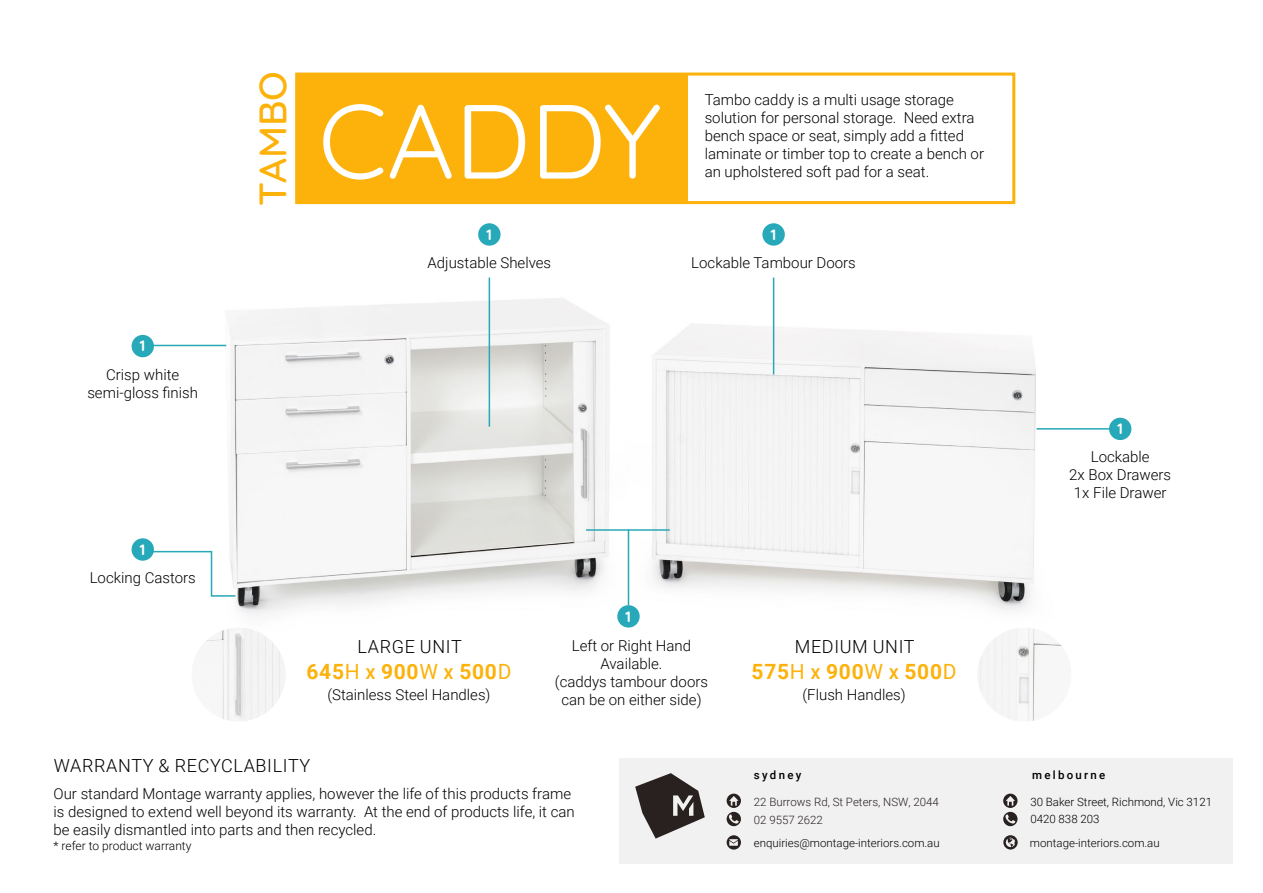
<style>
.page{position:relative;width:1263px;height:893px;background:#fff}
.page>*{position:absolute;margin:0;border:0;box-sizing:border-box;transform-origin:0 0}
.t1{font:105px "Quicksand";color:#fff}
.t2{font:500 39px "Quicksand";color:#fcb20b}
.t3{font:700 21px "Roboto";letter-spacing:.035em;color:#fcb20b}
.t4{font:300 18px "Roboto";letter-spacing:.035em;color:#000}
.t5{font:300 15px/18px "Roboto";color:#000;text-align:center}
.t6{font:700 15px "Quicksand";color:#fff}
.t7{font:300 12px "Roboto";color:#000}
.t8{font:300 11.55px/16.5px "Roboto";color:#000}
.t9{font:300 11.55px/17.9px "Roboto";color:#28211f}
.t10{font:500 11.55px "Roboto";letter-spacing:.2em;color:#000}
.s1{font-weight:400}
.s2{font-size:15px}
</style>
<div class="page">
<div style="left:295px;top:73px;width:720px;height:131px;border:3px solid #fcb20b"></div>
<div style="left:297px;top:74px;width:390px;height:128px;background:#fcb20b"></div>
<img style="left:627px;top:244px;width:409px;height:385px">
<img style="left:186px;top:244px;width:439px;height:387px">
<div style="left:1109px;top:418px;width:22px;height:22px;background:#27a9b9;border-radius:50%"></div>
<hr style="left:1036px;top:428px;width:75px;height:2px;background:#28a8b7">
<div style="left:478px;top:223px;width:23px;height:23px;background:#27a9b9;border-radius:50%"></div>
<hr style="left:489px;top:277px;width:1px;height:150px;background:#28a8b7">
<div style="left:762px;top:223px;width:23px;height:23px;background:#27a9b9;border-radius:50%"></div>
<hr style="left:773px;top:277px;width:1px;height:97px;background:#28a8b7">
<img style="left:192px;top:628px;width:94px;height:94px;border-radius:47px">
<div style="left:977px;top:628px;width:94px;height:94px;background:#f5f5f5;border-radius:47px"></div>
<div style="left:132px;top:538px;width:22px;height:23px;background:#27a9b9;border-radius:50%"></div>
<svg style="left:150px;top:550px;width:87px;height:47px"></svg>
<div style="left:132px;top:335px;width:22px;height:22px;background:#27a9b9;border-radius:50%"></div>
<hr style="left:152px;top:345px;width:74px;height:1px;background:#28a8b7">
<div style="left:617px;top:605px;width:23px;height:23px;background:#27a9b9;border-radius:50%"></div>
<hr style="left:628px;top:530px;width:1px;height:75px;background:#28a8b7">
<hr style="left:586px;top:529px;width:84px;height:2px;background:#28a8b7">
<div style="left:620px;top:759px;width:613px;height:105px;background:#f1f1f2"></div>
<svg style="left:727px;top:835px;width:14px;height:15px"></svg>
<svg style="left:1003px;top:835px;width:15px;height:14px"></svg>
<svg style="left:727px;top:794px;width:14px;height:32px"></svg>
<svg style="left:1003px;top:794px;width:14px;height:32px"></svg>
<svg style="left:635px;top:773px;width:70px;height:66px"></svg>
<p class="t6" style="left:140px;top:334px;width:7px">1</p>
<p class="t5" style="left:87px;top:365px;width:112px">Crisp white semi-gloss finish</p>
<p class="t6" style="left:140px;top:537px;width:7px">1</p>
<p class="t5" style="left:90px;top:568px;width:108px">Locking Castors</p>
<h2 class="t2" style="left:241px;top:206px;width:136px;rotate:-90deg">TAMBO</h2>
<h1 class="t1" style="left:318px;top:60px;width:345px">CADDY</h1>
<p class="t5" style="left:705px;top:90px;width:281px;text-align:left">Tambo caddy is a multi usage storage solution for personal storage. Need extra bench space or seat, simply add a fitted laminate or timber top to create a bench or an upholstered soft pad for a seat.</p>
<p class="t6" style="left:486px;top:222px;width:7px">1</p>
<p class="t5" style="left:428px;top:253px;width:125px">Adjustable Shelves</p>
<p class="t6" style="left:771px;top:222px;width:7px">1</p>
<p class="t5" style="left:691px;top:253px;width:166px">Lockable Tambour Doors</p>
<p class="t4" style="left:358px;top:634px;width:106px">LARGE UNIT</p>
<h3 class="t3" style="left:306px;top:657px;width:206px">645<span class="s1">H</span> <span class="s2">X</span> 900<span class="s1">W</span> <span class="s2">X</span> 500<span class="s1">D</span></h3>
<p class="t5" style="left:327px;top:685px;width:165px">(Stainless Steel Handles)</p>
<p class="t6" style="left:626px;top:604px;width:7px">1</p>
<p class="t5" style="left:555px;top:636px;width:155px">Left or Right Hand<br>Available.<br>(caddys tambour doors can be on either side)</p>
<p class="t4" style="left:795px;top:634px;width:121px">MEDIUM UNIT</p>
<h3 class="t3" style="left:752px;top:657px;width:206px">575<span class="s1">H</span> <span class="s2">X</span> 900<span class="s1">W</span> <span class="s2">X</span> 500<span class="s1">D</span></h3>
<p class="t5" style="left:802px;top:685px;width:105px">(Flush Handles)</p>
<p class="t4" style="left:54px;top:753px;width:258px">WARRANTY &amp; RECYCLABILITY</p>
<p class="t5" style="left:54px;top:784px;width:523px;text-align:left">Our standard Montage warranty applies, however the life of this products frame is designed to extend well beyond its warranty. At the end of products life, it can be easily dismantled into parts and then recycled.</p>
<p class="t7" style="left:54px;top:837px;width:139px">* refer to product warranty</p>
<p class="t10" style="left:754px;top:767px;width:49px">sydney</p>
<p class="t9" style="left:754px;top:793px;width:187px">22 Burrows Rd, St Peters, NSW, 2044<br>02 9557 2622</p>
<p class="t8" style="left:754px;top:834px;width:187px">enquiries@montage-interiors.com.au</p>
<p class="t6" style="left:1117px;top:416px;width:7px">1</p>
<p class="t5" style="left:1069px;top:447px;width:103px">Lockable<br>2x Box Drawers<br>1x File Drawer</p>
<p class="t10" style="left:1032px;top:767px;width:75px">melbourne</p>
<p class="t8" style="left:1030px;top:794px;width:183px">30 Baker Street, Richmond, Vic 3121<br>0420 838 203</p>
<p class="t8" style="left:1030px;top:834px;width:131px">montage-interiors.com.au</p>
</div>
